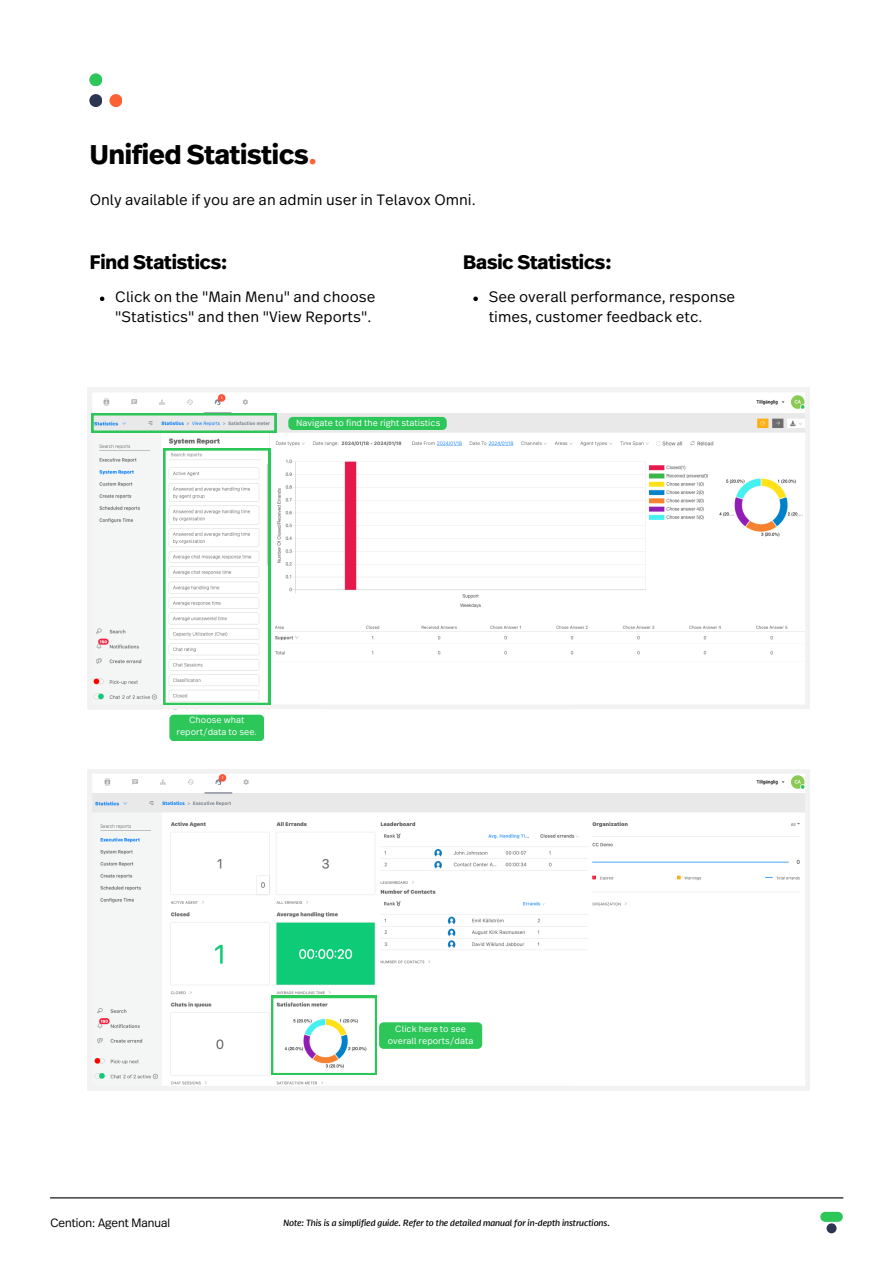
<style>
.page{position:relative;width:893px;height:1264px;background:#fff}
.page>*{position:absolute;margin:0;border:0;box-sizing:border-box;transform-origin:0 0}
.t1{font:700 27px "Real Head Pro";color:#000}
.t2{font:700 19.5px "Real Head Pro";color:#000}
.t3{font:300 15px/20.2px "Real Text Pro";color:#000}
.t4{font:300 12px "Real Head Pro";color:#000}
.t5{font:300 9px/12px "Real Text Pro";color:#fff;text-align:center}
.t6{font:italic 9px "Real Head Pro";color:#000}
.s1{color:#fd6234}
</style>
<div class="page">
<hr style="left:50px;top:1197px;width:793px;height:1px;background:#000">
<div style="left:826px;top:1223px;width:10px;height:10px;background:#2c3551;border-radius:50%"></div>
<div style="left:820px;top:1211px;width:22px;height:10px;background:#2dc659;border-radius:5px"></div>
<div style="left:89px;top:94px;width:13px;height:13px;background:#2c3551;border-radius:50%"></div>
<div style="left:109px;top:94px;width:13px;height:13px;background:#fd6234;border-radius:50%"></div>
<div style="left:89px;top:73px;width:13px;height:13px;background:#2dc659;border-radius:50%"></div>
<svg style="left:88px;top:769px;width:721px;height:320px"></svg>
<div style="left:379px;top:1022px;width:103px;height:26px;background:#2dc659;border-radius:4px"></div>
<svg style="left:271px;top:996px;width:106px;height:78px"></svg>
<svg style="left:100px;top:296px;width:4px;height:5px"></svg>
<svg style="left:473px;top:296px;width:5px;height:5px"></svg>
<svg style="left:88px;top:388px;width:721px;height:320px"></svg>
<svg style="left:163px;top:448px;width:107px;height:257px"></svg>
<div style="left:169px;top:714px;width:95px;height:27px;background:#2dc659;border-radius:4px"></div>
<svg style="left:91px;top:413px;width:185px;height:19px;background:#b4dbc6"></svg>
<div style="left:288px;top:417px;width:158px;height:13px;background:#2dc659;border-radius:4px"></div>
<p class="t1" style="left:90px;top:135px;width:229px">Unified Statistics<span class="s1">.</span></p>
<p class="t3" style="left:90px;top:190px;width:387px">Only available if you are an admin user in Telavox Omni.</p>
<h2 class="t2" style="left:90px;top:247px;width:139px">Find Statistics:</h2>
<p class="t3" style="left:115px;top:287px;width:261px">Click on the "Main Menu" and choose "Statistics" and then "View Reports".</p>
<p class="t2" style="left:463px;top:247px;width:150px">Basic Statistics:</p>
<p class="t3" style="left:488px;top:287px;width:248px">See overall performance, response times, customer feedback etc.</p>
<h5 class="t5" style="left:296px;top:417px;width:146px">Navigate to find the right statistics</h5>
<h4 class="t5" style="left:176px;top:714px;width:82px">Choose what report/data to see.</h4>
<h2 class="t4" style="left:50px;top:1214px;width:121px">Cention: Agent Manual</h2>
<h3 class="t5" style="left:388px;top:1023px;width:87px">Click here to see overall reports/data</h3>
<p class="t6" style="left:283px;top:1216px;width:328px">Note: This is a simplified guide. Refer to the detailed manual for in-depth instructions.</p>
</div>
